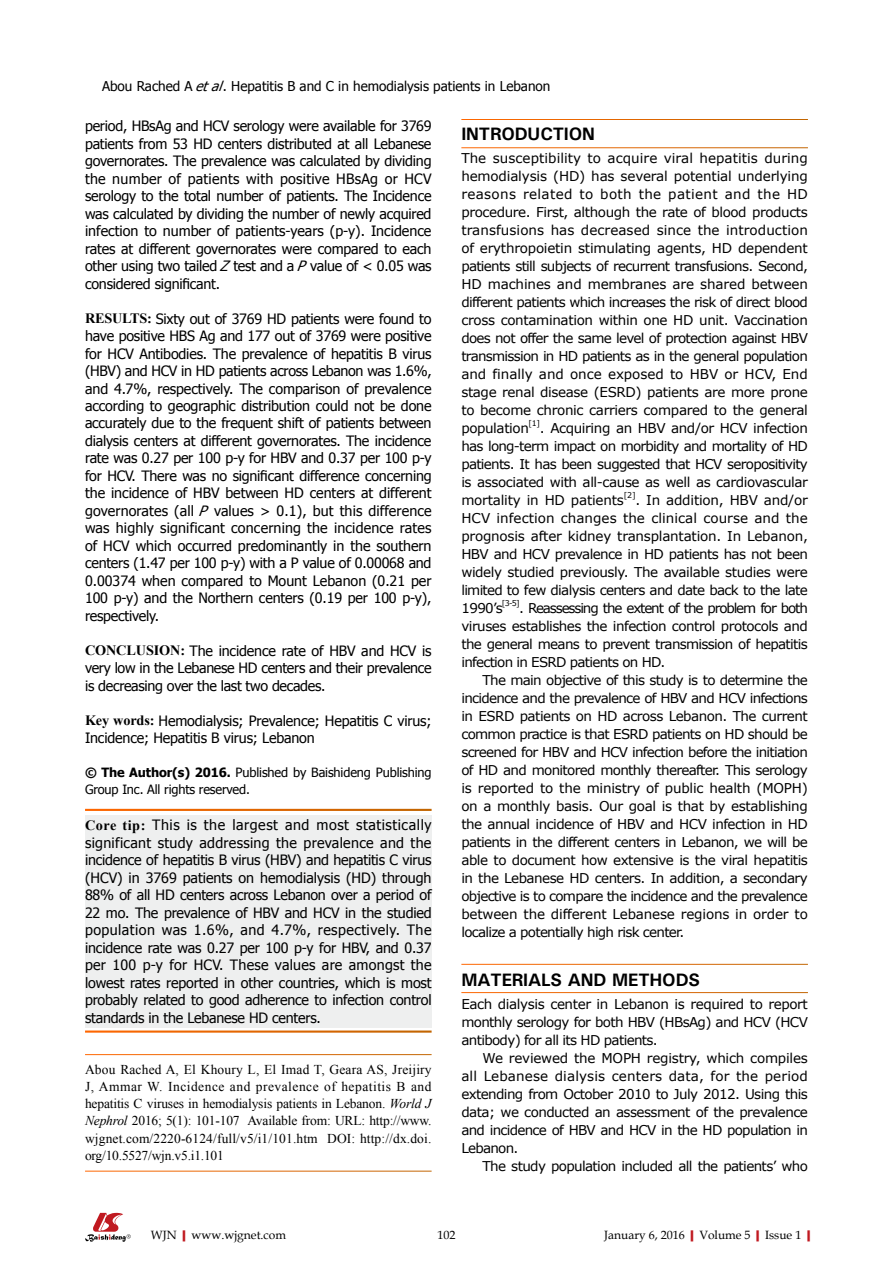
<style>
.page{position:relative;width:893px;height:1263px;background:#fff}
.page>*{position:absolute;margin:0;border:0;box-sizing:border-box;transform-origin:0 0}
.t1{font:700 18px "Univers";letter-spacing:-.01em;color:#000}
.t2{font:14.25px/17.5px "Tahoma";letter-spacing:-.015em;color:#000;text-align:justify}
.t3{font:13.5px/18px "Verdana";letter-spacing:-.045em;color:#000;text-align:justify}
.t4{font:13.5px/17.2px "Times New Roman";letter-spacing:.01em;color:#000;text-align:justify}
.t5{font:13.5px "Verdana";letter-spacing:-.015em;color:#000}
.t6{font:13.5px "Tahoma";color:#000}
.t7{font:13.5px "Verdana";letter-spacing:-.025em;color:#000}
.t8{font:13.5px "Verdana";letter-spacing:.01em;color:#000}
.t9{font:13.5px "Verdana";letter-spacing:-.085em;color:#000}
.t10{font:13.5px "Verdana";letter-spacing:-.02em;color:#000}
.t11{font:12.75px/17.5px "Tahoma";letter-spacing:-.01em;color:#000}
.t12{font:12px "Book Antiqua";color:#000}
.t13{font:7.8px "Verdana";color:#000}
.s1{font-style:italic}
.s2{font-family:"Times New Roman";font-weight:700}
.s3{font-weight:700}
.s4{font-weight:700;color:#c01920}
</style>
<div class="page">
<div style="left:85px;top:815px;width:347px;height:212px;background:#eeefef"></div>
<svg style="left:85px;top:1213px;width:46px;height:29px"></svg>
<p class="t6" style="left:102px;top:77px;width:450px">Abou Rached A <span class="s1">etal</span>. Hepatitis B and C in hemodialysis patients in Lebanon</p>
<p class="t2" style="left:85px;top:117px;width:348px">period, HBsAg and HCV serology were available for 3769 patients from 53 HD centers distributed at all Lebanese governorates. The prevalence was calculated by dividing the number of patients with positive HBsAg or HCV serology to the total number of patients. The Incidence was calculated by dividing the number of newly acquired infection to number of patients-years (p-y). Incidence rates at different governorates were compared to each other using two tailed <span class="s1">Z</span> test and a <span class="s1">P</span> value of &lt; 0.05 was considered significant.</p>
<p class="t2" style="left:85px;top:309px;width:348px"><span class="s2">RESULTS:</span> Sixty out of 3769 HD patients were found to have positive HBS Ag and 177 out of 3769 were positive for HCV Antibodies. The prevalence of hepatitis B virus (HBV) and HCV in HD patients across Lebanon was 1.6%, and 4.7%, respectively. The comparison of prevalence according to geographic distribution could not be done accurately due to the frequent shift of patients between dialysis centers at different governorates. The incidence rate was 0.27 per 100 p-y for HBV and 0.37 per 100 p-y for HCV. There was no significant difference concerning the incidence of HBV between HD centers at different governorates (all <span class="s1">P</span> values &gt; 0.1), but this difference was highly significant concerning the incidence rates of HCV which occurred predominantly in the southern centers (1.47 per 100 p-y) with a P value of 0.00068 and 0.00374 when compared to Mount Lebanon (0.21 per 100 p-y) and the Northern centers (0.19 per 100 p-y), respectively.</p>
<p class="t2" style="left:85px;top:641px;width:348px"><span class="s2">CONCLUSION:</span> The incidence rate of HBV and HCV is very low in the Lebanese HD centers and their prevalence is decreasing over the last two decades.</p>
<p class="t2" style="left:85px;top:711px;width:348px"><span class="s2">Key words:</span> Hemodialysis; Prevalence; Hepatitis C virus;<br>Incidence; Hepatitis B virus; Lebanon</p>
<p class="t11" style="left:85px;top:763px;width:348px"><span class="s3">© The Author(s) 2016.</span> Published by Baishideng Publishing<br>Group Inc. All rights reserved.</p>
<p class="t2" style="left:85px;top:816px;width:348px"><span class="s2">Core tip:</span> This is the largest and most statistically significant study addressing the prevalence and the incidence of hepatitis B virus (HBV) and hepatitis C virus (HCV) in 3769 patients on hemodialysis (HD) through 88% of all HD centers across Lebanon over a period of 22 mo. The prevalence of HBV and HCV in the studied population was 1.6%, and 4.7%, respectively. The incidence rate was 0.27 per 100 p-y for HBV, and 0.37 per 100 p-y for HCV. These values are amongst the lowest rates reported in other countries, which is most probably related to good adherence to infection control standards in the Lebanese HD centers.</p>
<p class="t4" style="left:85px;top:1060px;width:348px">Abou Rached A, El Khoury L, El Imad T, Geara AS, Jreijiry J, Ammar W. Incidence and prevalence of hepatitis B and hepatitis C viruses in hemodialysis patients in Lebanon. <span class="s1">World J Nephrol</span> 2016; 5(1): 101-107 Available from: URL: http://www. wjgnet.com/2220-6124/full/v5/i1/101.htm DOI: http://dx.doi. org/10.5527/wjn.v5.i1.101</p>
<p class="t1" style="left:461px;top:122px;width:135px">INTRODUCTION</p>
<p class="t3" style="left:461px;top:149px;width:348px">The susceptibility to acquire viral hepatitis during hemodialysis (HD) has several potential underlying reasons related to both the patient and the HD procedure. First, although the rate of blood products transfusions has decreased since the introduction of erythropoietin stimulating agents, HD dependent patients still subjects of recurrent transfusions. Second, HD machines and membranes are shared between different patients which increases the risk of direct blood cross contamination within one HD unit. Vaccination does not offer the same level of protection against HBV transmission in HD patients as in the general population and finally and once exposed to HBV or HCV, End stage renal disease (ESRD) patients are more prone to become chronic carriers compared to the general population</p>
<p class="t13" style="left:528px;top:418px;width:13px">[1]</p>
<p class="t3" style="left:461px;top:419px;width:348px;text-indent:79px">. Acquiring an HBV and/or HCV infection has long-term impact on morbidity and mortality of HD patients. It has been suggested that HCV seropositivity is associated with all-cause as well as cardiovascular mortality in HD patients</p>
<p class="t13" style="left:624px;top:490px;width:13px">[2]</p>
<p class="t3" style="left:461px;top:491px;width:348px;text-indent:174px">. In addition, HBV and/or HCV infection changes the clinical course and the prognosis after kidney transplantation. In Lebanon, HBV and HCV prevalence in HD patients has not been widely studied previously. The available studies were limited to few dialysis centers and date back to the late 1990’s</p>
<p class="t13" style="left:502px;top:598px;width:20px">[3-5]</p>
<p class="t9" style="left:519px;top:600px;width:290px">. Reassessing the extent of the problem for both</p>
<p class="t3" style="left:461px;top:617px;width:348px">viruses establishes the infection control protocols and</p>
<p class="t3" style="left:461px;top:635px;width:348px">the general means to prevent transmission of hepatitis</p>
<p class="t3" style="left:461px;top:653px;width:205px">infection in ESRD patients on HD.</p>
<p class="t3" style="left:483px;top:671px;width:327px">The main objective of this study is to determine the</p>
<p class="t3" style="left:461px;top:689px;width:348px">incidence and the prevalence of HBV and HCV infections</p>
<p class="t3" style="left:461px;top:707px;width:348px">in ESRD patients on HD across Lebanon. The current</p>
<p class="t3" style="left:461px;top:725px;width:348px">common practice is that ESRD patients on HD should be</p>
<p class="t3" style="left:461px;top:743px;width:348px">screened for HBV and HCV infection before the initiation</p>
<p class="t3" style="left:461px;top:761px;width:348px">of HD and monitored monthly thereafter. This serology</p>
<p class="t5" style="left:461px;top:780px;width:348px">is reported to the ministry of public health (MOPH)</p>
<p class="t7" style="left:461px;top:798px;width:348px">on a monthly basis. Our goal is that by establishing</p>
<p class="t3" style="left:461px;top:815px;width:348px">the annual incidence of HBV and HCV infection in HD</p>
<p class="t3" style="left:461px;top:833px;width:348px">patients in the different centers in Lebanon, we will be</p>
<p class="t3" style="left:461px;top:851px;width:348px">able to document how extensive is the viral hepatitis</p>
<p class="t3" style="left:461px;top:869px;width:348px">in the Lebanese HD centers. In addition, a secondary</p>
<p class="t3" style="left:461px;top:887px;width:348px">objective is to compare the incidence and the prevalence</p>
<p class="t5" style="left:461px;top:906px;width:348px">between the different Lebanese regions in order to</p>
<p class="t3" style="left:461px;top:923px;width:224px">localize a potentially high risk center.</p>
<p class="t1" style="left:461px;top:968px;width:240px">MATERIALS AND METHODS</p>
<p class="t3" style="left:461px;top:995px;width:348px">Each dialysis center in Lebanon is required to report</p>
<p class="t3" style="left:461px;top:1013px;width:348px">monthly serology for both HBV (HBsAg) and HCV (HCV</p>
<p class="t3" style="left:461px;top:1031px;width:198px">antibody) for all its HD patients.</p>
<p class="t10" style="left:483px;top:1050px;width:327px">We reviewed the MOPH registry, which compiles</p>
<p class="t8" style="left:461px;top:1068px;width:348px">all Lebanese dialysis centers data, for the period</p>
<p class="t3" style="left:461px;top:1085px;width:348px">extending from October 2010 to July 2012. Using this</p>
<p class="t3" style="left:461px;top:1103px;width:348px">data; we conducted an assessment of the prevalence</p>
<p class="t3" style="left:461px;top:1121px;width:348px">and incidence of HBV and HCV in the HD population in</p>
<p class="t3" style="left:461px;top:1139px;width:59px">Lebanon.</p>
<p class="t3" style="left:483px;top:1157px;width:327px">The study population included all the patients’ who</p>
<p class="t12" style="left:151px;top:1226px;width:137px">WJN<span class="s4">|</span>www.wjgnet.com</p>
<p class="t12" style="left:437px;top:1226px;width:19px">102</p>
<p class="t12" style="left:604px;top:1226px;width:213px">January 6, 2016<span class="s4">|</span>Volume 5<span class="s4">|</span>Issue 1<span class="s4">|</span></p>
</div>
